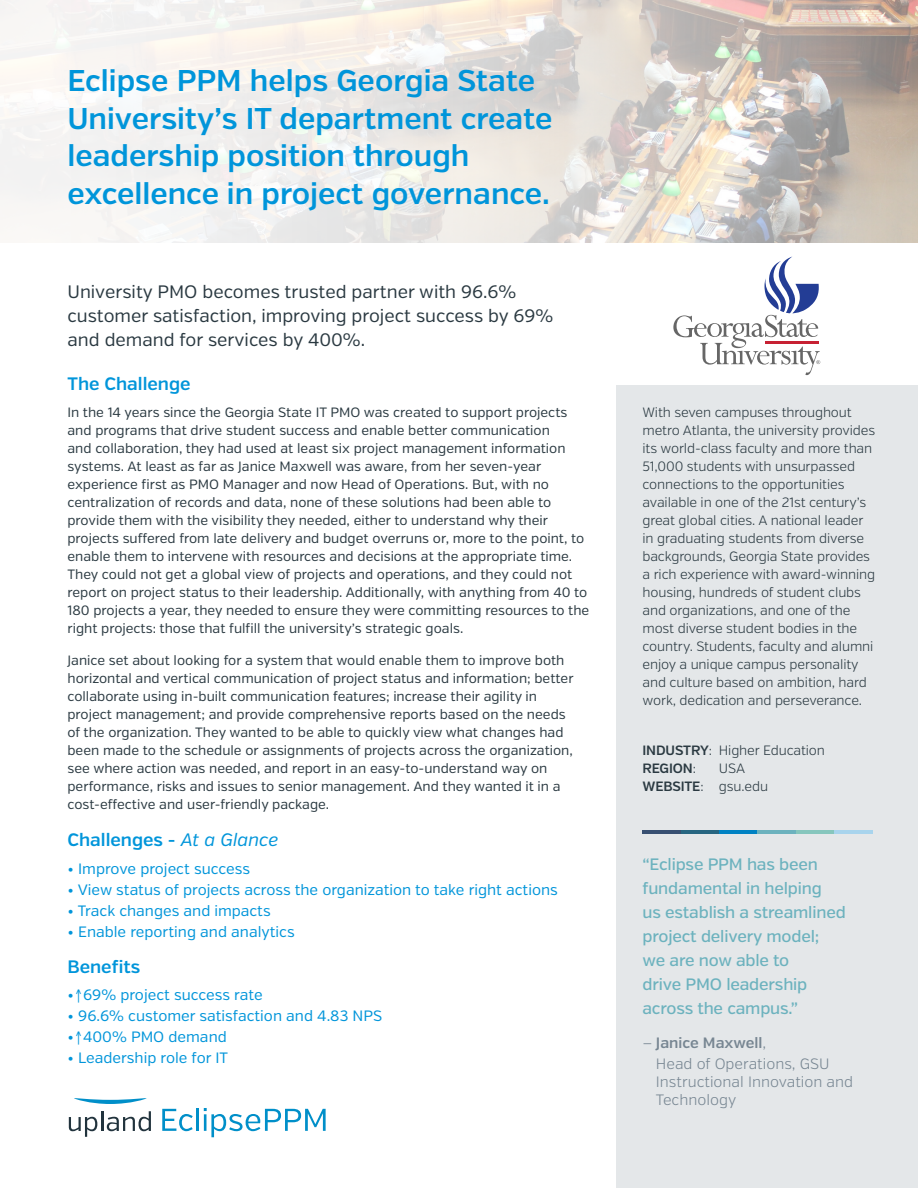
<style>
.page{position:relative;width:918px;height:1188px;background:#fff}
.page>*{position:absolute;margin:0;border:0;box-sizing:border-box;transform-origin:0 0}
.Headline{font:600 30px/37.5px "Verb";color:#0095da}
.Subheading{font:18px/24px "Verb";color:#2a3941}
.Subheading-2{font:600 18px "Verb";color:#0095da}
.t1{font:500 16.5px/24px "Verb";letter-spacing:-.01em;color:#6cb2be}
.Body_Text{font:15px "Verb";color:#0095da}
.t2{font:300 15px/21px "Verb";color:#778692}
.Body_Text-2{font:13.5px/18px "Verb";color:#2a3941}
.Sidebar_Text{font:300 13.5px/18px "Verb";letter-spacing:-.01em;color:#2a3941}
.s1{font-weight:400;font-style:italic}
.s2{font-weight:600}
</style>
<div class="page">
<svg style="left:0;top:0;width:918px;height:243px"></svg>
<div style="left:617px;top:386px;width:301px;height:802px;background:#e4e7e9"></div>
<hr style="left:643px;top:830px;width:38px;height:4px;background:#385072">
<hr style="left:681px;top:830px;width:38px;height:4px;background:#276681">
<hr style="left:719px;top:830px;width:39px;height:4px;background:#0082c3">
<hr style="left:758px;top:830px;width:38px;height:4px;background:#6cb2be">
<hr style="left:796px;top:830px;width:38px;height:4px;background:#86c6bd">
<hr style="left:834px;top:830px;width:38px;height:4px;background:#a8d4ed">
<svg style="left:673px;top:257px;width:147px;height:118px"></svg>
<svg style="left:74px;top:1098px;width:73px;height:6px"></svg>
<svg style="left:69px;top:1117px;width:28px;height:20px"></svg>
<hr style="left:101px;top:1111px;width:2px;height:20px;background:#21333d">
<svg style="left:107px;top:1111px;width:44px;height:20px"></svg>
<svg style="left:162px;top:1109px;width:31px;height:22px"></svg>
<hr style="left:196px;top:1108px;width:3px;height:23px;background:#008fc9">
<svg style="left:204px;top:1108px;width:122px;height:29px"></svg>
<p class="Headline" style="left:68px;top:63px;width:487px">Eclipse PPM helps Georgia State University’s IT department create leadership position through excellence in project governance.</p>
<p class="Subheading" style="left:68px;top:280px;width:487px">University PMO becomes trusted partner with 96.6% customer satisfaction, improving project success by 69% and demand for services by 400%.</p>
<p class="Subheading-2" style="left:68px;top:372px;width:125px">The Challenge</p>
<p class="Body_Text-2" style="left:68px;top:404px;width:523px">In the 14 years since the Georgia State IT PMO was created to support projects and programs that drive student success and enable better communication<br>and collaboration, they had used at least six project management information systems. At least as far as Janice Maxwell was aware, from her seven-year experience first as PMO Manager and now Head of Operations. But, with no centralization of records and data, none of these solutions had been able to provide them with the visibility they needed, either to understand why their projects suffered from late delivery and budget overruns or, more to the point, to enable them to intervene with resources and decisions at the appropriate time.<br>They could not get a global view of projects and operations, and they could not report on project status to their leadership. Additionally, with anything from 40 to 180 projects a year, they needed to ensure they were committing resources to the right projects: those that fulfill the university’s strategic goals.</p>
<p class="Body_Text-2" style="left:68px;top:651px;width:508px">Janice set about looking for a system that would enable them to improve both horizontal and vertical communication of project status and information; better collaborate using in-built communication features; increase their agility in project management; and provide comprehensive reports based on the needs of the organization. They wanted to be able to quickly view what changes had been made to the schedule or assignments of projects across the organization, see where action was needed, and report in an easy-to-understand way on performance, risks and issues to senior management. And they wanted it in a cost-effective and user-friendly package.</p>
<p class="Subheading-2" style="left:68px;top:829px;width:212px">Challenges - <span class="s1">At a Glance</span></p>
<p class="Body_Text" style="left:68px;top:860px;width:184px">• Improve project success</p>
<p class="Body_Text" style="left:68px;top:881px;width:492px">• View status of projects across the organization to take right actions</p>
<p class="Body_Text" style="left:68px;top:902px;width:205px">• Track changes and impacts</p>
<p class="Body_Text" style="left:68px;top:922px;width:229px">• Enable reporting and analytics</p>
<p class="Subheading-2" style="left:68px;top:955px;width:74px">Benefits</p>
<p class="Body_Text" style="left:68px;top:986px;width:197px">•↑69% project success rate</p>
<p class="Body_Text" style="left:68px;top:1007px;width:316px">• 96.6% customer satisfaction and 4.83 NPS</p>
<p class="Body_Text" style="left:68px;top:1028px;width:161px">•↑400% PMO demand</p>
<p class="Body_Text" style="left:68px;top:1049px;width:162px">• Leadership role for IT</p>
<p class="Sidebar_Text" style="left:642px;top:404px;width:234px">With seven campuses throughout metro Atlanta, the university provides its world-class faculty and more than 51,000 students with unsurpassed connections to the opportunities available in one of the 21st century’s great global cities. A national leader in graduating students from diverse backgrounds, Georgia State provides a rich experience with award-winning housing, hundreds of student clubs and organizations, and one of the most diverse student bodies in the country. Students, faculty and alumni enjoy a unique campus personality and culture based on ambition, hard work, dedication and perseverance.</p>
<p class="Sidebar_Text" style="left:642px;top:741px;width:184px"><span class="s2">INDUSTRY</span>: Higher Education<br><span class="s2">REGION</span>:</p>
<p class="Sidebar_Text" style="left:642px;top:759px;width:127px;text-indent:77px">USA<br><span class="s2">WEBSITE</span>: gsu.edu</p>
<p class="t1" style="left:642px;top:852px;width:181px">“Eclipse PPM has been fundamental in helping</p>
<p class="t1" style="left:642px;top:900px;width:205px">us establish a streamlined project delivery model; we are now able to<br>drive PMO leadership across the campus.”</p>
<p class="t2" style="left:656px;top:1033px;width:175px;text-indent:-14px">— <span class="s2">Janice Maxwell</span>,<br>Head of Operations, GSU</p>
<p class="t2" style="left:656px;top:1073px;width:199px;line-height:18px">Instructional Innovation and<br>Technology</p>
</div>
